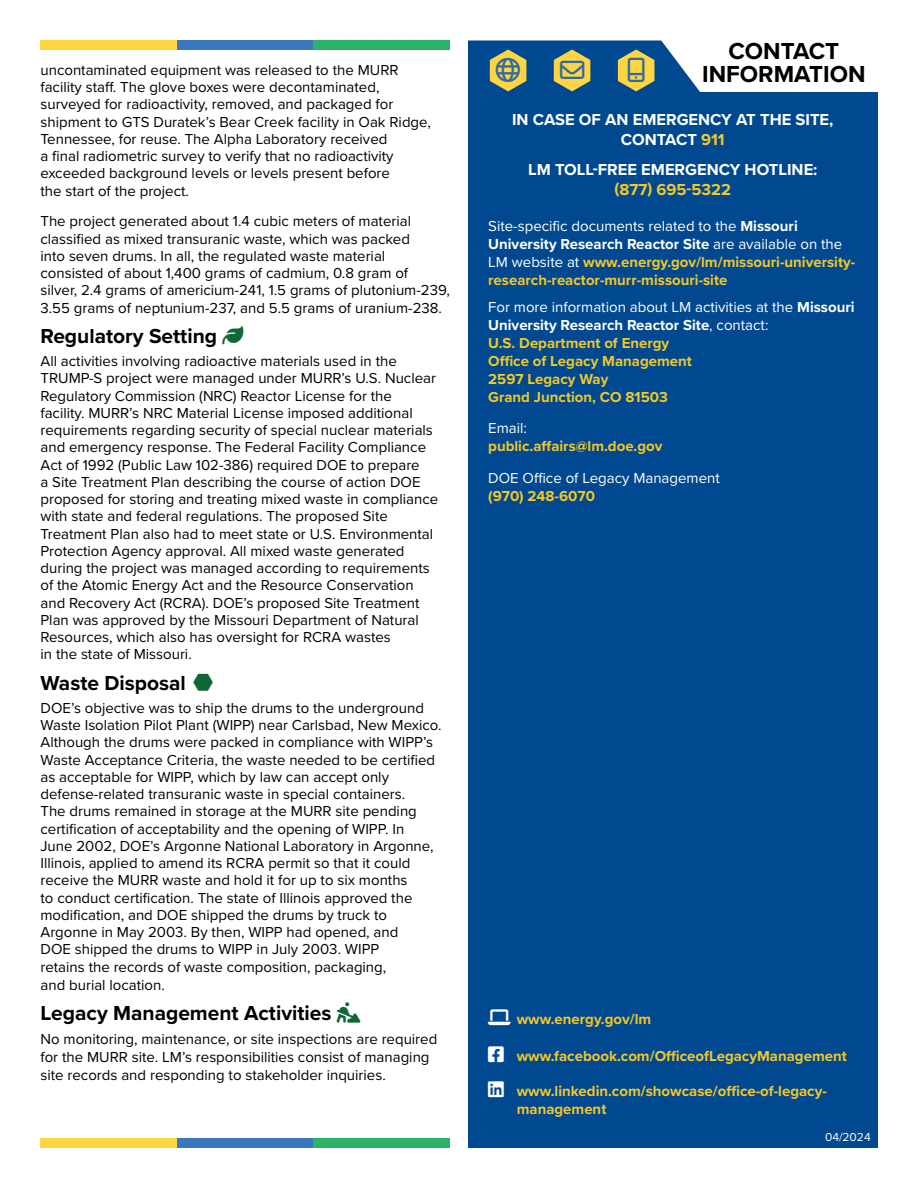
<style>
.page{position:relative;width:918px;height:1188px;background:#fff}
.page>*{position:absolute;margin:0;border:0;box-sizing:border-box;transform-origin:0 0}
.t1{font:24.3px "Font Awesome 6 Pro";color:#316ba3}
.Hours_Contact_Headers{font:700 24px "Proxima Nova";color:#000}
.t2{font:700 21px "Proxima Nova";color:#000}
.Hours_Contact_Body_Text{font:700 16.5px/19.8px "Proxima Nova";color:#fff;text-align:center}
.Hours_Contact_Body_Text-2{font:700 16.5px "Proxima Nova";color:#f3c727}
.Body_Text_-_ProximaNovaRegular{font:15px/17.2px "Proxima Nova";color:#000}
.Body_Text_-_ProximaNovaRegular-2{font:700 15px/18px "Proxima Nova";color:#f3c727}
.Hours_Contact_Body_Text-3{font:700 15px/18px "Proxima Nova";color:#f3c727}
.Body_Text_-_ProximaNovaRegular-3{font:15px/18px "Proxima Nova";color:#fff}
.Hours_Contact_Body_Text-4{font:15px "Proxima Nova";color:#fff}
.Date{font:12px "Proxima Nova";color:#fff}
.s1{color:#106736}
.s2{color:#f3c727}
.s3{font-weight:400;color:#fff}
.s4{color:#fff}
.s5{font-weight:700;color:#f3c727}
</style>
<div class="page">
<div style="left:40px;top:40px;width:137px;height:10px;background:#ffd642"></div>
<div style="left:177px;top:40px;width:137px;height:10px;background:#3978bd"></div>
<div style="left:314px;top:40px;width:136px;height:10px;background:#2cb369"></div>
<div style="left:468px;top:92px;width:410px;height:1056px;background:#004990"></div>
<div style="left:40px;top:1138px;width:137px;height:10px;background:#ffd642"></div>
<div style="left:177px;top:1138px;width:137px;height:10px;background:#3978bd"></div>
<div style="left:314px;top:1138px;width:136px;height:10px;background:#2cb369"></div>
<svg style="left:468px;top:40px;width:232px;height:52px;background:#608283"></svg>
<p class="Body_Text_-_ProximaNovaRegular" style="left:40px;top:61px;width:392px">uncontaminated equipment was released to the MURR facility staff. The glove boxes were decontaminated, surveyed for radioactivity, removed, and packaged for shipment to GTS Duratek’s Bear Creek facility in Oak Ridge, Tennessee, for reuse. The Alpha Laboratory received<br>a final radiometric survey to verify that no radioactivity exceeded background levels or levels present before<br>the start of the project.</p>
<p class="Body_Text_-_ProximaNovaRegular" style="left:40px;top:212px;width:411px">The project generated about 1.4 cubic meters of material classified as mixed transuranic waste, which was packed<br>into seven drums. In all, the regulated waste material consisted of about 1,400 grams of cadmium, 0.8 gram of<br>silver, 2.4 grams of americium-241, 1.5 grams of plutonium-239, 3.55 grams of neptunium-237, and 5.5 grams of uranium-238.</p>
<p class="t2" style="left:40px;top:321px;width:178px">Regulatory Setting</p>
<p class="Body_Text_-_ProximaNovaRegular" style="left:40px;top:352px;width:399px">All activities involving radioactive materials used in the TRUMP-S project were managed under MURR’s U.S. Nuclear Regulatory Commission (NRC) Reactor License for the facility. MURR’s NRC Material License imposed additional requirements regarding security of special nuclear materials and emergency response. The Federal Facility Compliance Act of 1992 (Public Law 102-386) required DOE to prepare<br>a Site Treatment Plan describing the course of action DOE proposed for storing and treating mixed waste in compliance with state and federal regulations. The proposed Site Treatment Plan also had to meet state or U.S. Environmental Protection Agency approval. All mixed waste generated during the project was managed according to requirements of the Atomic Energy Act and the Resource Conservation and Recovery Act (RCRA). DOE’s proposed Site Treatment Plan was approved by the Missouri Department of Natural Resources, which also has oversight for RCRA wastes<br>in the state of Missouri.</p>
<p class="t2" style="left:40px;top:667px;width:147px">Waste Disposal</p>
<p class="Body_Text_-_ProximaNovaRegular" style="left:40px;top:698px;width:403px">DOE’s objective was to ship the drums to the underground Waste Isolation Pilot Plant (WIPP) near Carlsbad, New Mexico.<br>Although the drums were packed in compliance with WIPP’s Waste Acceptance Criteria, the waste needed to be certified as acceptable for WIPP, which by law can accept only defense-related transuranic waste in special containers.<br>The drums remained in storage at the MURR site pending certification of acceptability and the opening of WIPP. In<br>June 2002, DOE’s Argonne National Laboratory in Argonne, Illinois, applied to amend its RCRA permit so that it could receive the MURR waste and hold it for up to six months<br>to conduct certification. The state of Illinois approved the modification, and DOE shipped the drums by truck to Argonne in May 2003. By then, WIPP had opened, and<br>DOE shipped the drums to WIPP in July 2003. WIPP<br>retains the records of waste composition, packaging,<br>and burial location.</p>
<p class="t2" style="left:40px;top:997px;width:322px">Legacy Management Activities <span class="s1">■</span></p>
<p class="Body_Text_-_ProximaNovaRegular" style="left:40px;top:1029px;width:398px;line-height:18px">No monitoring, maintenance, or site inspections are required for the MURR site. LM’s responsibilities consist of managing site records and responding to stakeholder inquiries.</p>
<p class="Hours_Contact_Headers" style="left:728px;top:34px;width:112px">CONTACT</p>
<p class="t1" style="left:560px;top:57px;width:26px">■❖●□</p>
<p class="Hours_Contact_Headers" style="left:702px;top:56px;width:165px">INFORMATION</p>
<p class="Hours_Contact_Body_Text" style="left:512px;top:109px;width:323px">IN CASE OF AN EMERGENCY AT THE SITE,<br>CONTACT <span class="s2">911</span></p>
<p class="Hours_Contact_Body_Text" style="left:528px;top:159px;width:291px">LM TOLL-FREE EMERGENCY HOTLINE:</p>
<p class="Hours_Contact_Body_Text-2" style="left:614px;top:177px;width:118px">(877) 695-5322</p>
<p class="Hours_Contact_Body_Text-3" style="left:488px;top:216px;width:369px"><span class="s3">Site-specific documents related to the</span> <span class="s4">Missouri University Research Reactor Site</span> <span class="s3">are available on the LM website at</span> www.energy.gov/lm/missouri-university&shy;research-reactor-murr-missouri-site</p>
<p class="Body_Text_-_ProximaNovaRegular-2" style="left:488px;top:297px;width:368px"><span class="s3">For more information about LM activities at the</span> <span class="s4">Missouri<br>University Research Reactor Site</span><span class="s3">, contact:<br></span>U.S. Department of Energy<br>Office of Legacy Management<br>2597 Legacy Way<br>Grand Junction, CO 81503</p>
<p class="Hours_Contact_Body_Text-4" style="left:488px;top:417px;width:40px">Email:</p>
<p class="Body_Text_-_ProximaNovaRegular-2" style="left:488px;top:437px;width:176px">public.affairs@lm.doe.gov</p>
<p class="Body_Text_-_ProximaNovaRegular-3" style="left:488px;top:468px;width:233px">DOE Office of Legacy Management <span class="s5">(970) 248-6070</span></p>
<p class="Body_Text_-_ProximaNovaRegular-2" style="left:517px;top:1009px;width:136px">www.energy.gov/lm</p>
<p class="Body_Text_-_ProximaNovaRegular-2" style="left:488px;top:1047px;width:360px"><span class="s4">□□▲❑◆</span> www.facebook.com/OfficeofLegacyManagement</p>
<p class="Body_Text_-_ProximaNovaRegular-2" style="left:517px;top:1081px;width:312px">www.linkedin.com/showcase/office-of-legacy&shy;management</p>
<p class="Date" style="left:825px;top:1128px;width:47px">04/2024</p>
</div>
